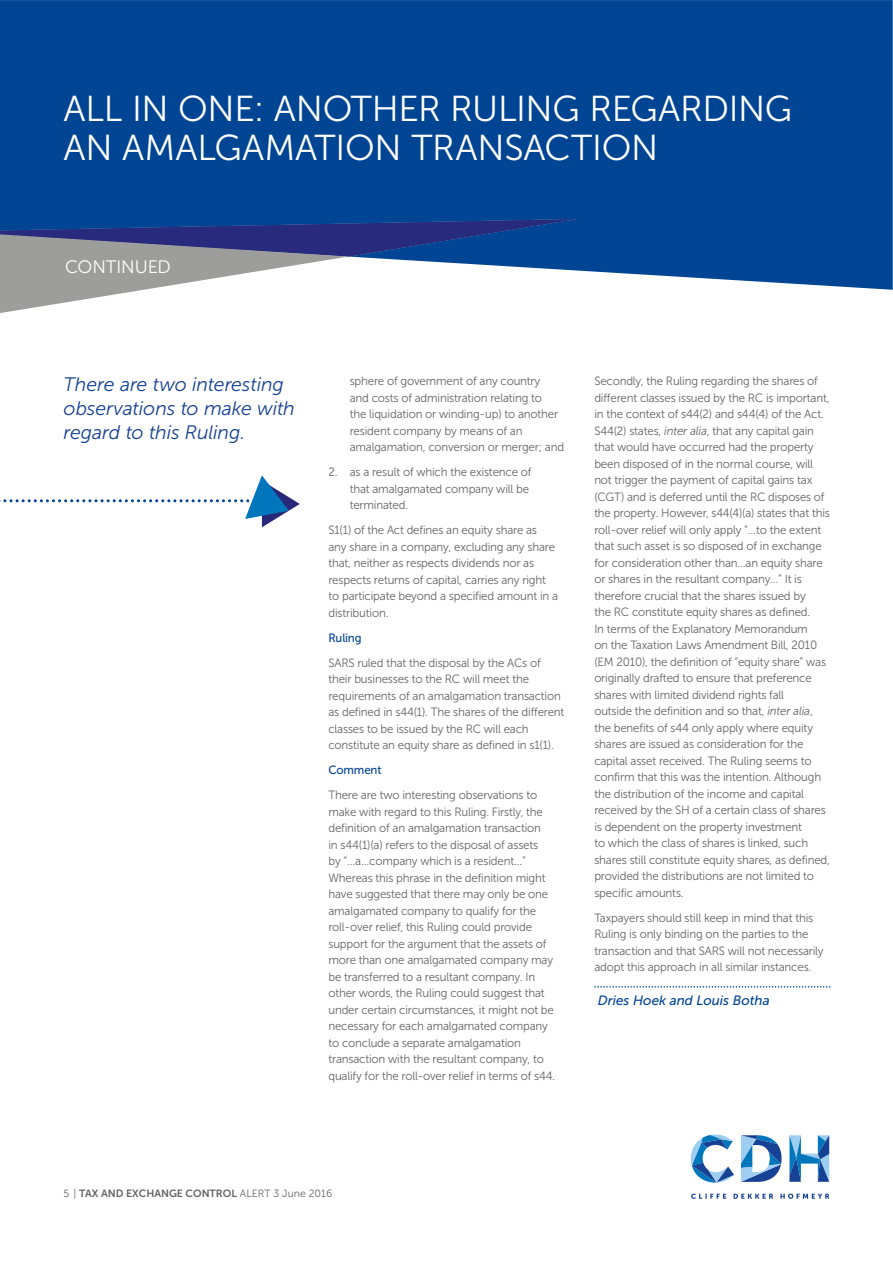
<style>
.page{position:relative;width:893px;height:1263px;background:#fff}
.page>*{position:absolute;margin:0;border:0;box-sizing:border-box;transform-origin:0 0}
.t1{font:36px/39px "Museo Sans 300";letter-spacing:-.01em;color:#fff}
.t2{font:italic 19.5px/24px "Museo Sans 300";letter-spacing:-.005em;color:#164194}
.t3{font:18px "Museo Sans 300";letter-spacing:-.005em;color:#fff}
.t4{font:italic 13.5px "Museo Sans 500";color:#014593}
.t5{font:12px/16.5px "Museo Sans 300";letter-spacing:-.015em;color:#646363;scale:.96 1}
.t6{font:12px "Museo Sans 500";letter-spacing:-.015em;color:#014593;scale:.96 1}
.t7{font:10.5px "Museo Sans 700";color:#646363}
.s1{font-style:italic}
.s2{font-family:"Museo Sans 300"}
</style>
<div class="page">
<div style="left:0;top:0;width:892px;height:290px;background:#004593"></div>
<svg style="left:0;top:217px;width:576px;height:96px"></svg>
<svg style="left:691px;top:1194px;width:138px;height:5px"></svg>
<svg style="left:789px;top:1135px;width:40px;height:47px"></svg>
<svg style="left:691px;top:1135px;width:43px;height:48px"></svg>
<svg style="left:741px;top:1135px;width:40px;height:47px"></svg>
<svg style="left:0;top:475px;width:300px;height:52px"></svg>
<svg style="left:594px;top:986px;width:236px;height:2px"></svg>
<h1 class="t1" style="left:64px;top:93px;width:730px">ALL IN ONE: ANOTHER RULING REGARDING<br>AN AMALGAMATION TRANSACTION</h1>
<h3 class="t3" style="left:65px;top:260px;width:107px">CONTINUED</h3>
<h2 class="t2" style="left:64px;top:374px;width:233px">There are two interesting observations to make with regard to this Ruling.</h2>
<p class="t5" style="left:350px;top:374px;width:225px">sphere of government of any country<br>and costs of administration relating to<br>the liquidation or winding-up) to another resident company by means of an amalgamation, conversion or merger; and</p>
<p class="t5" style="left:350px;top:465px;width:191px;text-indent:-21px">2. as a result of which the existence of that amalgamated company will be terminated.</p>
<p class="t5" style="left:328px;top:523px;width:241px">S1(1) of the Act defines an equity share as any share in a company, excluding any share that, neither as respects dividends nor as respects returns of capital, carries any right to participate beyond a specified amount in a distribution.</p>
<p class="t6" style="left:328px;top:633px;width:36px">Ruling</p>
<p class="t5" style="left:328px;top:656px;width:247px">SARS ruled that the disposal by the ACs of their businesses to the RC will meet the requirements of an amalgamation transaction as defined in s44(1). The shares of the different classes to be issued by the RC will each constitute an equity share as defined in s1(1).</p>
<p class="t6" style="left:328px;top:766px;width:57px">Comment</p>
<p class="t5" style="left:328px;top:788px;width:237px">There are two interesting observations to make with regard to this Ruling. Firstly, the definition of an amalgamation transaction<br>in s44(1)(a) refers to the disposal of assets<br>by “…a…company which is a resident…” Whereas this phrase in the definition might have suggested that there may only be one amalgamated company to qualify for the roll-over relief, this Ruling could provide support for the argument that the assets of more than one amalgamated company may be transferred to a resultant company. In other words, the Ruling could suggest that under certain circumstances, it might not be necessary for each amalgamated company to conclude a separate amalgamation transaction with the resultant company, to qualify for the roll-over relief in terms of s44.</p>
<p class="t5" style="left:594px;top:374px;width:247px">Secondly, the Ruling regarding the shares of different classes issued by the RC is important, in the context of s44(2) and s44(4) of the Act.<br>S44(2) states, <span class="s1">inter alia</span>, that any capital gain that would have occurred had the property been disposed of in the normal course, will not trigger the payment of capital gains tax (CGT) and is deferred until the RC disposes of the property. However, s44(4)(a) states that this roll-over relief will only apply “…to the extent that such asset is so disposed of in exchange for consideration other than…an equity share or shares in the resultant company…” It is therefore crucial that the shares issued by<br>the RC constitute equity shares as defined.<br>In terms of the Explanatory Memorandum<br>on the Taxation Laws Amendment Bill, 2010 (EM 2010), the definition of “equity share” was originally drafted to ensure that preference shares with limited dividend rights fall<br>outside the definition and so that, <span class="s1">inter alia</span>, the benefits of s44 only apply where equity shares are issued as consideration for the capital asset received. The Ruling seems to confirm that this was the intention. Although the distribution of the income and capital received by the SH of a certain class of shares is dependent on the property investment<br>to which the class of shares is linked, such shares still constitute equity shares, as defined, provided the distributions are not limited to specific amounts.</p>
<p class="t5" style="left:594px;top:911px;width:240px">Taxpayers should still keep in mind that this Ruling is only binding on the parties to the transaction and that SARS will not necessarily adopt this approach in all similar instances.</p>
<p class="t4" style="left:597px;top:995px;width:173px">Dries Hoek and Louis Botha</p>
<p class="t7" style="left:64px;top:1189px;width:270px"><span class="s2">5 |</span> TAX AND EXCHANGE CONTROL <span class="s2">ALERT 3 June 2016</span></p>
</div>
